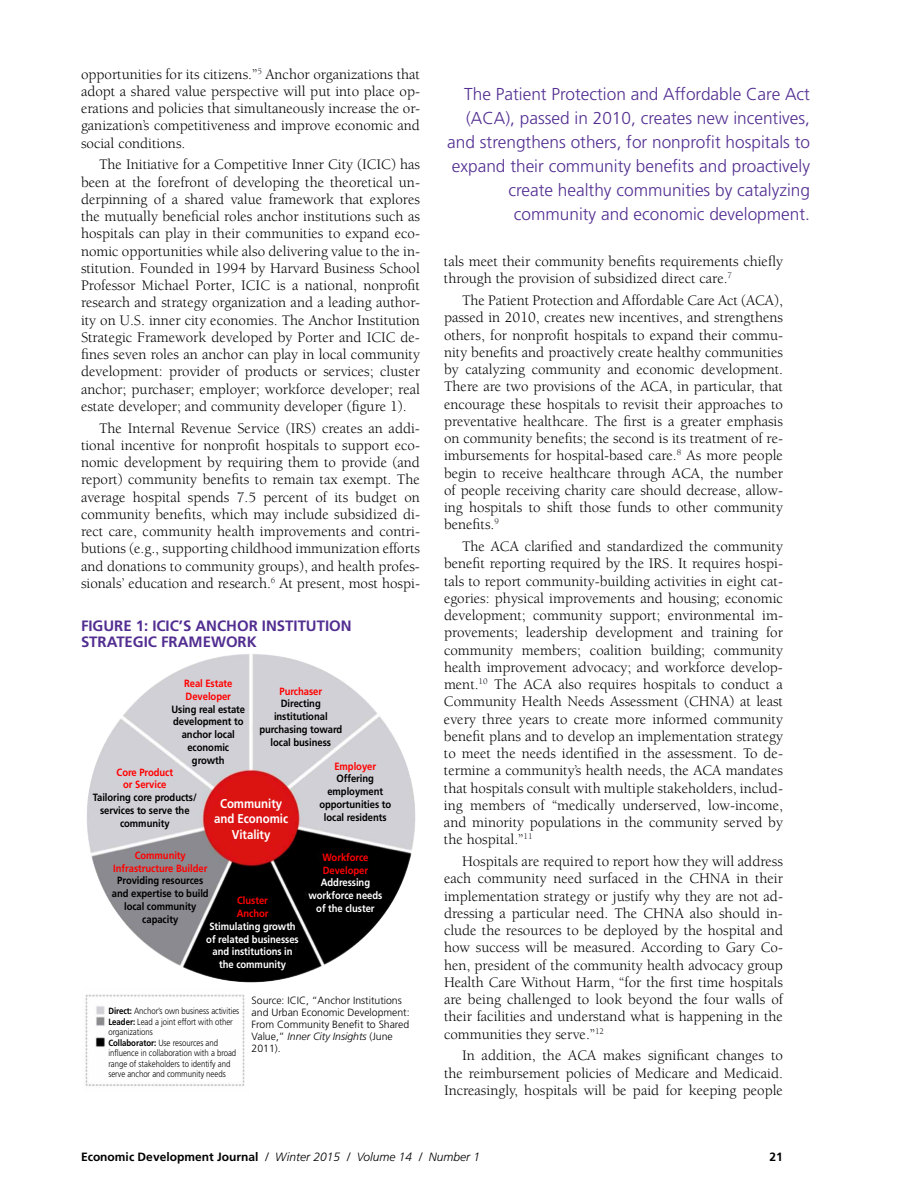
<style>
.page{position:relative;width:918px;height:1188px;background:#fff}
.page>*{position:absolute;margin:0;border:0;box-sizing:border-box;transform-origin:0 0}
.t1{font:300 17.25px/24px "Frutiger";color:#522e91;text-align:right}
.t2{font:15px/17.2px "Berkeley";color:#000;text-align:justify}
.t3{font:700 15px/15.8px "Frutiger";color:#522e91}
.t4{font:700 12.75px/15.8px "Frutiger";letter-spacing:-.005em;color:#fff;text-align:center;scale:.9 1}
.t5{font:italic 300 12px "Frutiger";color:#000}
.t6{font:700 12px "Frutiger";color:#000}
.t7{font:700 10.5px/12.8px "Frutiger";letter-spacing:-.005em;color:#000;text-align:center;scale:.9 1}
.t8{font:300 10.5px/12px "Frutiger";color:#000}
.t9{font:700 10.5px/12.8px "Frutiger";letter-spacing:-.005em;color:#f00;scale:.9 1}
.t10{font:700 10.5px/12.8px "Frutiger";letter-spacing:-.005em;color:#fff;text-align:center;scale:.9 1}
.t11{font:300 9px/10.5px "Frutiger";letter-spacing:-.005em;color:#000;scale:.87 1}
.s1{font-weight:700}
.s2{font-style:italic}
.s3{font-weight:700;font-style:normal}
</style>
<div class="page">
<img style="left:85px;top:994px;width:160px;height:92px">
<img style="left:87px;top:653px;width:329px;height:329px;border-radius:164px">
<p class="t2" style="left:81px;top:66px;width:341px">opportunities for its citizens.”<sup>5</sup> Anchor organizations that adopt a shared value perspective will put into place op&shy;erations and policies that simultaneously increase the or&shy;ganization’s competitiveness and improve economic and social conditions.</p>
<p class="t2" style="left:81px;top:156px;width:341px;text-indent:18px">The Initiative for a Competitive Inner City (ICIC) has been at the forefront of developing the theoretical un&shy;derpinning of a shared value framework that explores the mutually beneficial roles anchor institutions such as hospitals can play in their communities to expand eco&shy;nomic opportunities while also delivering value to the in&shy;stitution. Founded in 1994 by Harvard Business School Professor Michael Porter, ICIC is a national, nonprofit research and strategy organization and a leading author&shy;ity on U.S. inner city economies. The Anchor Institution Strategic Framework developed by Porter and ICIC de&shy;fines seven roles an anchor can play in local community development: provider of products or services; cluster anchor; purchaser; employer; workforce developer; real estate developer; and community developer (figure 1).</p>
<p class="t2" style="left:81px;top:420px;width:341px;text-indent:18px">The Internal Revenue Service (IRS) creates an addi&shy;tional incentive for nonprofit hospitals to support eco&shy;nomic development by requiring them to provide (and report) community benefits to remain tax exempt. The average hospital spends 7.5 percent of its budget on community benefits, which may include subsidized di&shy;rect care, community health improvements and contri&shy;butions (e.g., supporting childhood immunization efforts and donations to community groups), and health profes&shy;sionals’ education and research.<sup>6</sup> At present, most hospi-</p>
<p class="t3" style="left:81px;top:618px;width:272px">FIGURE 1: ICIC’S ANCHOR INSTITUTION<br>STRATEGIC FRAMEWORK</p>
<p class="t9" style="left:184px;top:677px;width:55px">Real Estate<br>Developer</p>
<p class="t7" style="left:171px;top:703px;width:83px">Using real estate development to anchor local economic growth</p>
<p class="t9" style="left:280px;top:685px;width:49px">Purchaser</p>
<p class="t7" style="left:259px;top:697px;width:94px">Directing institutional purchasing toward local business</p>
<p class="t9" style="left:334px;top:760px;width:48px">Employer</p>
<p class="t7" style="left:319px;top:772px;width:81px">Offering employment opportunities to local residents</p>
<p class="t9" style="left:117px;top:766px;width:64px;text-align:center">Core Product or Service</p>
<p class="t7" style="left:93px;top:791px;width:117px">Tailoring core products/ services to serve the community</p>
<p class="t4" style="left:214px;top:795px;width:84px">Community and Economic<br>Vitality</p>
<p class="t9" style="left:113px;top:849px;width:106px;text-align:center">Community<br>Infrastructure Builder</p>
<p class="t7" style="left:112px;top:874px;width:109px">Providing resources and expertise to build local community capacity</p>
<p class="t9" style="left:322px;top:851px;width:53px">Workforce<br>Developer</p>
<p class="t10" style="left:309px;top:876px;width:84px">Addressing workforce needs of the cluster</p>
<p class="t9" style="left:237px;top:894px;width:37px">Cluster<br>Anchor</p>
<p class="t10" style="left:206px;top:920px;width:104px">Stimulating growth of related businesses and institutions in the community</p>
<p class="t11" style="left:108px;top:1006px;width:152px"><span class="s1">Direct:</span> Anchor’s own business activities <span class="s1">Leader:</span> Lead a joint effort with other organizations<br><span class="s1">Collaborator:</span> Use resources and influence in collaboration with a broad range of stakeholders to identify and serve anchor and community needs</p>
<p class="t8" style="left:252px;top:994px;width:160px">Source: ICIC, “Anchor Institutions and Urban Economic Development:<br>From Community Benefit to Shared<br>Value,” <span class="s2">Inner City Insights</span> (June<br>2011).</p>
<p class="t1" style="left:447px;top:82px;width:364px">The Patient Protection and Affordable Care Act (ACA), passed in 2010, creates new incentives, and strengthens others, for nonprofit hospitals to expand their community benefits and proactively create healthy communities by catalyzing community and economic development.</p>
<p class="t2" style="left:444px;top:253px;width:341px">tals meet their community benefits requirements chiefly through the provision of subsidized direct care.<sup>7</sup></p>
<p class="t2" style="left:444px;top:292px;width:341px;text-indent:18px">The Patient Protection and Affordable Care Act (ACA), passed in 2010, creates new incentives, and strengthens others, for nonprofit hospitals to expand their commu&shy;nity benefits and proactively create healthy communities by catalyzing community and economic development.<br>There are two provisions of the ACA, in particular, that encourage these hospitals to revisit their approaches to preventative healthcare. The first is a greater emphasis on community benefits; the second is its treatment of re&shy;imbursements for hospital-based care.<sup>8</sup> As more people begin to receive healthcare through ACA, the number of people receiving charity care should decrease, allow&shy;ing hospitals to shift those funds to other community benefits.<sup>9</sup></p>
<p class="t2" style="left:444px;top:538px;width:341px;text-indent:18px">The ACA clarified and standardized the community benefit reporting required by the IRS. It requires hospi&shy;tals to report community-building activities in eight cat&shy;egories: physical improvements and housing; economic development; community support; environmental im&shy;provements; leadership development and training for community members; coalition building; community health improvement advocacy; and workforce develop&shy;ment.<sup>10</sup> The ACA also requires hospitals to conduct a Community Health Needs Assessment (CHNA) at least every three years to create more informed community benefit plans and to develop an implementation strategy to meet the needs identified in the assessment. To de&shy;termine a community’s health needs, the ACA mandates that hospitals consult with multiple stakeholders, includ&shy;ing members of “medically underserved, low-income, and minority populations in the community served by the hospital.”<sup>11</sup></p>
<p class="t2" style="left:444px;top:853px;width:341px;text-indent:18px">Hospitals are required to report how they will address each community need surfaced in the CHNA in their implementation strategy or justify why they are not ad&shy;dressing a particular need. The CHNA also should in&shy;clude the resources to be deployed by the hospital and how success will be measured. According to Gary Co&shy;hen, president of the community health advocacy group Health Care Without Harm, “for the first time hospitals are being challenged to look beyond the four walls of their facilities and understand what is happening in the communities they serve.”<sup>12</sup></p>
<p class="t2" style="left:444px;top:1047px;width:340px;text-indent:18px">In addition, the ACA makes significant changes to the reimbursement policies of Medicare and Medicaid.<br>Increasingly, hospitals will be paid for keeping people</p>
<p class="t5" style="left:81px;top:1150px;width:401px"><span class="s3">Economic Development Journal</span> / Winter 2015 / Volume 14 / Number 1</p>
<p class="t6" style="left:770px;top:1150px;width:15px">21</p>
</div>
